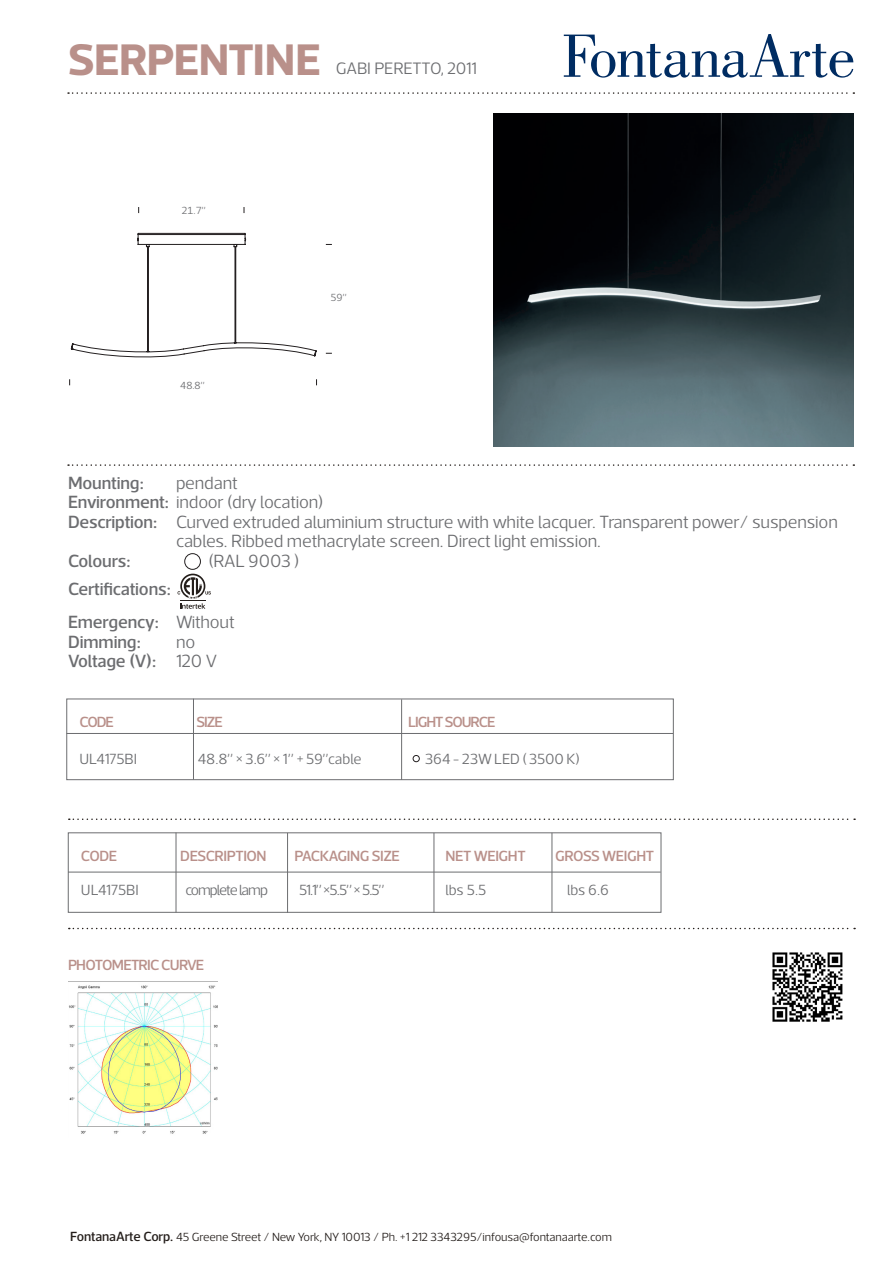
<style>
.page{position:relative;width:893px;height:1263px;background:#fff}
.page>*{position:absolute;margin:0;border:0;box-sizing:border-box;transform-origin:0 0}
.t1{font:700 45px "Acto";letter-spacing:-.01em;color:#b9908a}
.t2{font:300 18px/19.5px "Acto";letter-spacing:-.01em;color:#6c6d70}
.t3{font:500 18px "Acto";letter-spacing:-.01em;color:#6c6d70}
.t4{font:300 16.8px "Acto";letter-spacing:-.01em;color:#6c6d70}
.t5{font:300 15px "Acto";letter-spacing:-.02em;color:#6c6d70}
.t6{font:500 15px "Acto";letter-spacing:-.04em;color:#b9908a}
.t7{font:300 15px "Acto";letter-spacing:-.07em;color:#6c6d70}
.t8{font:500 15px "Acto";letter-spacing:-.07em;color:#b9908a}
.t9{font:300 12px "Acto";letter-spacing:-.01em;color:#241e1b}
.t10{font:300 10.5px "Acto";color:#6c6d70}
.s1{font-weight:500}
.s2{font-weight:300}
.s3{font-weight:500;font-size:13.5px}
</style>
<div class="page">
<svg style="left:564px;top:34px;width:289px;height:44px"></svg>
<svg style="left:68px;top:92px;width:786px;height:2px"></svg>
<svg style="left:68px;top:464px;width:786px;height:2px"></svg>
<svg style="left:178px;top:574px;width:33px;height:35px"></svg>
<img style="left:494px;top:113px;width:359px;height:333px">
<svg style="left:69px;top:818px;width:786px;height:2px"></svg>
<svg style="left:69px;top:928px;width:786px;height:1px"></svg>
<div style="left:67px;top:699px;width:607px;height:81px;border:1px solid #6c6d70"></div>
<hr style="left:193px;top:699px;width:1px;height:81px;background:#6c6d70">
<hr style="left:401px;top:699px;width:1px;height:81px;background:#6c6d70">
<hr style="left:67px;top:733px;width:606px;height:1px;background:#6c6d70">
<div style="left:68px;top:832px;width:593px;height:80px;border:1px solid #6c6d70"></div>
<hr style="left:176px;top:832px;width:1px;height:80px;background:#6c6d70">
<hr style="left:287px;top:833px;width:1px;height:80px;background:#6c6d70">
<hr style="left:434px;top:833px;width:1px;height:80px;background:#6c6d70">
<hr style="left:552px;top:833px;width:1px;height:79px;background:#6c6d70">
<hr style="left:68px;top:872px;width:593px;height:1px;background:#6c6d70">
<img style="left:772px;top:952px;width:71px;height:70px">
<svg style="left:71px;top:233px;width:246px;height:125px"></svg>
<div style="left:413px;top:755px;width:6px;height:7px;border:1px solid #231f20;border-radius:50%"></div>
<div style="left:184px;top:553px;width:17px;height:17px;border:1px solid #231f20;border-radius:50%"></div>
<img style="left:69px;top:985px;width:148px;height:149px">
<p class="t1" style="left:68px;top:33px;width:254px">SERPENTINE</p>
<p class="t4" style="left:336px;top:59px;width:143px">GABI PERETTO, 2011</p>
<p class="t10" style="left:181px;top:204px;width:26px">21.7”</p>
<p class="t10" style="left:180px;top:380px;width:26px">48.8”</p>
<p class="t10" style="left:331px;top:291px;width:18px">59”</p>
<p class="t3" style="left:68px;top:472px;width:77px">Mounting:</p>
<p class="t2" style="left:176px;top:473px;width:63px">pendant</p>
<p class="t2" style="left:68px;top:492px;width:257px"><span class="s1">Environment:</span> indoor (dry location)</p>
<p class="t2" style="left:176px;top:512px;width:663px;text-indent:-108px"><span class="s1">Description:</span> Curved extruded aluminium structure with white lacquer. Transparent power/ suspension cables. Ribbed methacrylate screen. Direct light emission.</p>
<p class="t3" style="left:68px;top:550px;width:64px">Colours:</p>
<p class="t2" style="left:208px;top:551px;width:93px">(RAL 9003 )</p>
<p class="t3" style="left:68px;top:579px;width:104px">Certifications:</p>
<p class="t3" style="left:68px;top:612px;width:168px">Emergency: <span class="s2">Without</span></p>
<p class="t3" style="left:68px;top:631px;width:74px">Dimming:</p>
<p class="t2" style="left:176px;top:632px;width:21px">no</p>
<p class="t3" style="left:68px;top:651px;width:151px">Voltage (V): <span class="s2">120 V</span></p>
<p class="t6" style="left:79px;top:713px;width:36px">CODE</p>
<p class="t6" style="left:196px;top:713px;width:28px">SIZE</p>
<p class="t8" style="left:408px;top:713px;width:89px">LIGHT SOURCE</p>
<p class="t5" style="left:79px;top:751px;width:59px">UL4175BI</p>
<p class="t5" style="left:198px;top:751px;width:166px">48.8” × 3.6” × 1” + 59”cable</p>
<p class="t5" style="left:425px;top:751px;width:156px">364 - 23W LED ( 3500 K)</p>
<p class="t6" style="left:81px;top:846px;width:38px">CODE</p>
<p class="t6" style="left:180px;top:846px;width:88px">DESCRIPTION</p>
<p class="t6" style="left:295px;top:846px;width:107px">PACKAGING SIZE</p>
<p class="t6" style="left:445px;top:846px;width:82px">NET WEIGHT</p>
<p class="t6" style="left:555px;top:846px;width:101px">GROSS WEIGHT</p>
<p class="t5" style="left:81px;top:882px;width:59px">UL4175BI</p>
<p class="t7" style="left:185px;top:882px;width:84px">complete lamp</p>
<p class="t5" style="left:299px;top:882px;width:87px">51.1” ×5.5” × 5.5”</p>
<p class="t5" style="left:445px;top:882px;width:42px">lbs 5.5</p>
<p class="t5" style="left:567px;top:882px;width:43px">lbs 6.6</p>
<p class="t6" style="left:68px;top:956px;width:138px">PHOTOMETRIC CURVE</p>
<p class="t9" style="left:70px;top:1230px;width:543px"><span class="s3">FontanaArte Corp.</span> 45 Greene Street / New York, NY 10013 / Ph. +1 212 3343295/infousa@fontanaarte.com</p>
</div>
